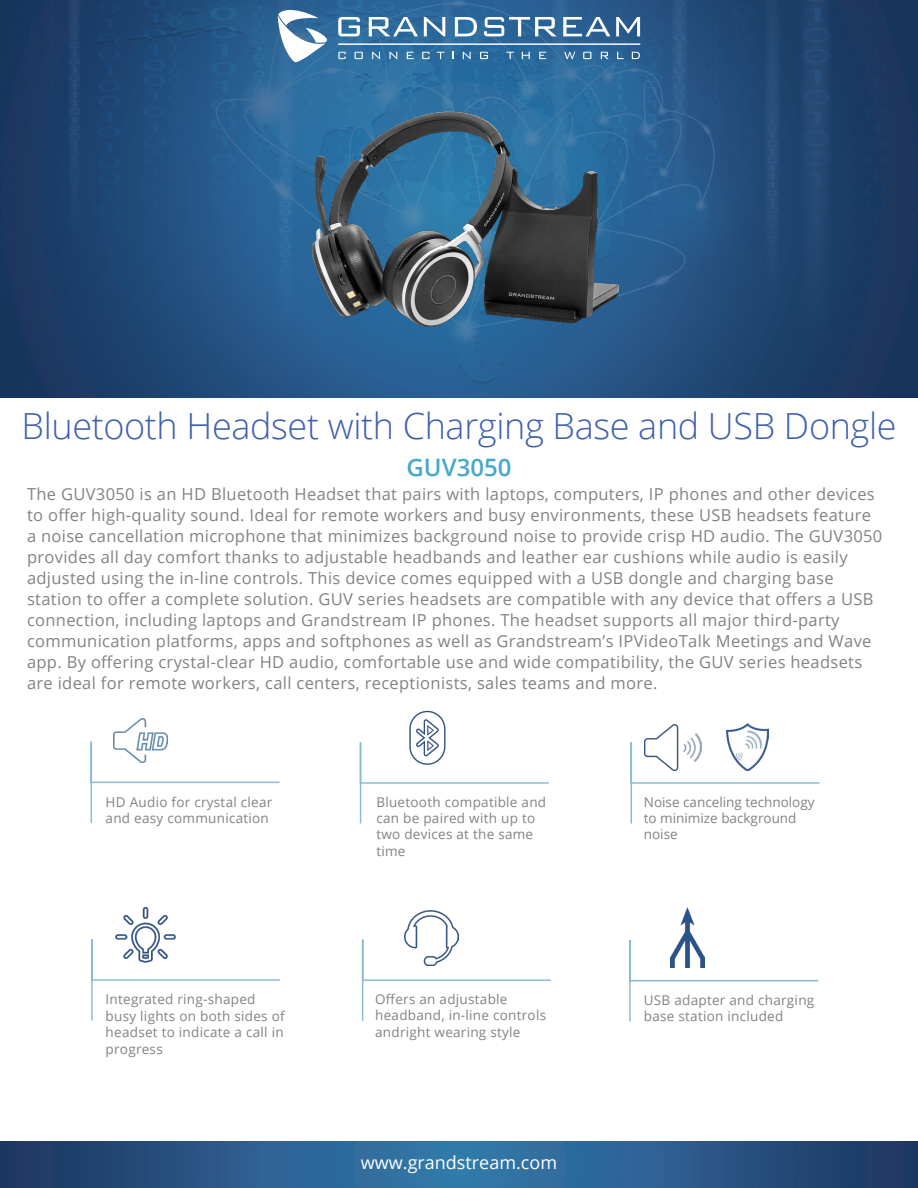
<style>
.page{position:relative;width:918px;height:1188px;background:#fff}
.page>*{position:absolute;margin:0;border:0;box-sizing:border-box;transform-origin:0 0}
.t1{font:300 36px "Open Sans";letter-spacing:-.01em;color:#3e60ac}
.t2{font:600 24px "Open Sans";color:#46a8ca}
.t3{font:18px "Open Sans";color:#fff}
.t4{font:16.5px/21px "Open Sans";letter-spacing:.02em;color:#808285}
.t5{font:13.5px/16.5px "Open Sans";letter-spacing:.02em;color:#808285}
.t6{font:13.5px/16.2px "Open Sans";color:#808285}
</style>
<div class="page">
<img style="left:0;top:0;width:918px;height:397px">
<svg style="left:278px;top:10px;width:49px;height:52px"></svg>
<svg style="left:338px;top:17px;width:22px;height:19px"></svg>
<svg style="left:369px;top:17px;width:49px;height:19px"></svg>
<svg style="left:424px;top:17px;width:21px;height:19px"></svg>
<svg style="left:455px;top:17px;width:22px;height:19px"></svg>
<svg style="left:484px;top:17px;width:73px;height:19px"></svg>
<svg style="left:563px;top:17px;width:47px;height:19px"></svg>
<svg style="left:616px;top:17px;width:24px;height:19px"></svg>
<svg style="left:338px;top:52px;width:8px;height:7px"></svg>
<svg style="left:355px;top:52px;width:8px;height:7px"></svg>
<svg style="left:372px;top:52px;width:8px;height:7px"></svg>
<svg style="left:389px;top:52px;width:8px;height:7px"></svg>
<svg style="left:407px;top:52px;width:7px;height:7px"></svg>
<svg style="left:422px;top:52px;width:8px;height:7px"></svg>
<svg style="left:437px;top:52px;width:7px;height:7px"></svg>
<svg style="left:463px;top:52px;width:8px;height:7px"></svg>
<svg style="left:480px;top:52px;width:8px;height:7px"></svg>
<svg style="left:506px;top:52px;width:8px;height:7px"></svg>
<svg style="left:522px;top:52px;width:8px;height:7px"></svg>
<svg style="left:539px;top:52px;width:7px;height:7px"></svg>
<svg style="left:632px;top:52px;width:8px;height:7px"></svg>
<svg style="left:583px;top:52px;width:8px;height:7px"></svg>
<svg style="left:601px;top:52px;width:8px;height:7px"></svg>
<svg style="left:617px;top:52px;width:7px;height:7px"></svg>
<svg style="left:564px;top:52px;width:11px;height:7px"></svg>
<hr style="left:338px;top:44px;width:302px;height:1px;background:#fff">
<svg style="left:0;top:1142px;width:918px;height:46px;background:#295988"></svg>
<svg style="left:629px;top:940px;width:190px;height:82px"></svg>
<svg style="left:91px;top:938px;width:190px;height:83px"></svg>
<svg style="left:361px;top:938px;width:190px;height:83px"></svg>
<img style="left:405px;top:910px;width:53px;height:55px">
<svg style="left:359px;top:742px;width:190px;height:82px"></svg>
<img style="left:408px;top:710px;width:38px;height:55px">
<img style="left:644px;top:725px;width:57px;height:16px">
<img style="left:726px;top:724px;width:42px;height:17px">
<svg style="left:630px;top:741px;width:190px;height:83px"></svg>
<img style="left:116px;top:908px;width:59px;height:55px">
<svg style="left:90px;top:741px;width:190px;height:82px"></svg>
<img style="left:113px;top:718px;width:55px;height:45px">
<img style="left:671px;top:908px;width:34px;height:59px">
<img style="left:267px;top:93px;width:384px;height:271px">
<h1 class="t1" style="left:21px;top:411px;width:877px">Bluetooth Headset with Charging Base and USB Dongle</h1>
<p class="t4" style="left:27px;top:485px;width:857px">The GUV3050 is an HD Bluetooth Headset that pairs with laptops, computers, IP phones and other devices to o昀昀er high-quality sound. Ideal for remote workers and busy environments, these USB headsets feature a noise cancellation microphone that minimizes background noise to provide crisp HD audio. The GUV3050 provides all day comfort thanks to adjustable headbands and leather ear cushions while audio is easily adjusted using the in-line controls. This device comes equipped with a USB dongle and charging base station to o昀昀er a complete solution. GUV series headsets are compatible with any device that o昀昀ers a USB connection, including laptops and Grandstream IP phones. The headset supports all major third-party communication platforms, apps and softphones as well as Grandstream’s IPVideoTalk Meetings and Wave app. By o昀昀ering crystal-clear HD audio, comfortable use and wide compatibility, the GUV series headsets are ideal for remote workers, call centers, receptionists, sales teams and more.</p>
<h2 class="t2" style="left:407px;top:453px;width:106px">GUV3050</h2>
<p class="t5" style="left:106px;top:793px;width:168px">HD Audio for crystal clear and easy communication</p>
<p class="t5" style="left:376px;top:793px;width:171px">Bluetooth compatible and can be paired with up to two devices at the same time</p>
<p class="t6" style="left:644px;top:794px;width:172px">Noise canceling technology to minimize background noise</p>
<p class="t5" style="left:106px;top:991px;width:181px">Integrated ring-shaped busy lights on both sides of headset to indicate a call in progress</p>
<p class="t5" style="left:375px;top:991px;width:172px">O昀昀ers an adjustable headband, in-line controls andright wearing style</p>
<p class="t3" style="left:361px;top:1151px;width:198px">www.grandstream.com</p>
<p class="t5" style="left:644px;top:991px;width:172px">USB adapter and charging base station included</p>
</div>
